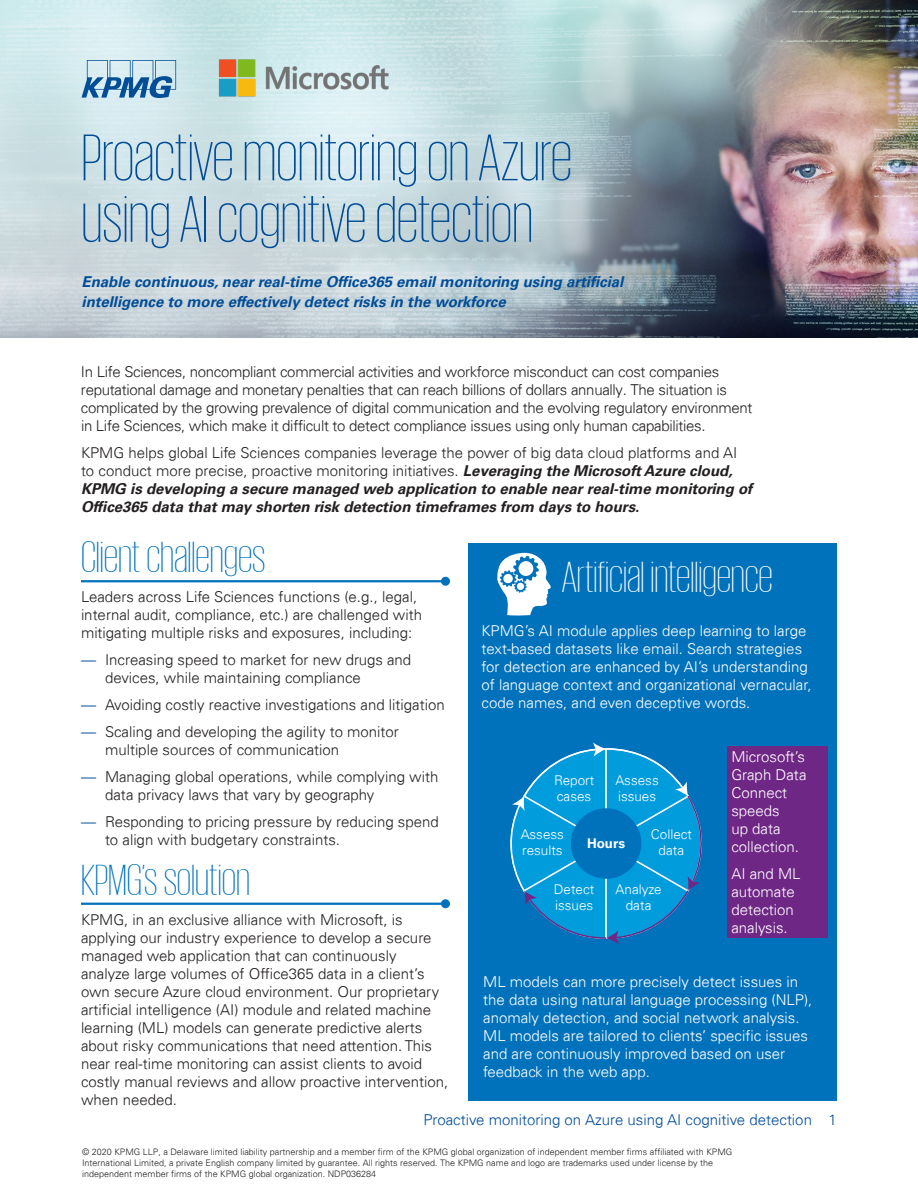
<style>
.page{position:relative;width:918px;height:1188px;background:#fff}
.page>*{position:absolute;margin:0;border:0;box-sizing:border-box;transform-origin:0 0}
.t1{font:200 67.5px/61.5px "KPMG";color:#014d97}
.t2{font:200 45px "KPMG";color:#0072bc}
.t3{font:200 45px "KPMG";color:#fff}
.t4{font:300 15px/18px "Univers 45";color:#231f20}
.t5{font:300 15px/18px "Univers 45";color:#fff}
.t6{font:300 15px/18px "Univers 45";letter-spacing:-.02em;color:#231f20}
.t7{font:italic 700 15px/18px "Univers 65";color:#231f20}
.t8{font:italic 700 15px/19.5px "Univers 65";color:#014d97}
.t9{font:300 15px "Univers 45";color:#014d97}
.t10{font:300 13.5px/16.2px "Univers 45";color:#fff}
.t11{font:700 13.5px "Univers 65";color:#fff}
.t12{font:300 9px/10.8px "Univers 45";color:#231f20}
.s1{font-family:"Univers 65";font-weight:700;font-style:italic}
.s2{color:#014d97}
.s3{font-style:inherit}
</style>
<div class="page">
<img style="left:0;top:0;width:918px;height:338px">
<svg style="left:82px;top:60px;width:94px;height:38px;background:#8cb4d1"></svg>
<div style="left:469px;top:543px;width:368px;height:558px;background:#0072bc"></div>
<div style="left:727px;top:747px;width:101px;height:191px;background:#6f2786"></div>
<svg style="left:497px;top:552px;width:54px;height:64px"></svg>
<svg style="left:510px;top:742px;width:192px;height:203px"></svg>
<div style="left:571px;top:808px;width:70px;height:71px;background:#0072bc;border-radius:50%"></div>
<hr style="left:81px;top:580px;width:365px;height:2px;background:#0072bc">
<div style="left:441px;top:577px;width:9px;height:9px;background:#0072bc;border-radius:50%"></div>
<hr style="left:81px;top:903px;width:365px;height:2px;background:#0072bc">
<div style="left:441px;top:899px;width:9px;height:9px;background:#0072bc;border-radius:50%"></div>
<img style="left:218px;top:59px;width:174px;height:40px">
<h1 class="t1" style="left:82px;top:125px;width:492px">Proactive monitoring on Azure using AI cognitive detection</h1>
<p class="t8" style="left:82px;top:272px;width:543px">Enable continuous, near real-time Office365 email monitoring using artificial intelligence to more effectively detect risks in the workforce</p>
<p class="t6" style="left:81px;top:362px;width:673px">In Life Sciences, noncompliant commercial activities and workforce misconduct can cost companies reputational damage and monetary penalties that can reach billions of dollars annually. The situation is complicated by the growing prevalence of digital communication and the evolving regulatory environment in Life Sciences, which make it difficult to detect compliance issues using only human capabilities.</p>
<p class="t4" style="left:81px;top:443px;width:658px">KPMG helps global Life Sciences companies leverage the power of big data cloud platforms and AI to conduct more precise, proactive monitoring initiatives. <span class="s1">Leveraging the Microsoft Azure cloud,</span></p>
<p class="t7" style="left:81px;top:479px;width:673px">KPMG is developing a secure managed web application to enable near real-time monitoring of<br>Office365 data that may shorten risk detection timeframes from days to hours.</p>
<h2 class="t2" style="left:81px;top:536px;width:186px">Client challenges</h2>
<p class="t4" style="left:81px;top:588px;width:343px">Leaders across Life Sciences functions (e.g., legal, internal audit, compliance, etc.) are challenged with mitigating multiple risks and exposures, including:</p>
<p class="t4" style="left:105px;top:651px;width:308px;text-indent:-24px"><span class="s2">—</span> Increasing speed to market for new drugs and devices, while maintaining compliance</p>
<p class="t4" style="left:81px;top:696px;width:365px"><span class="s2">—</span> Avoiding costly reactive investigations and litigation</p>
<p class="t4" style="left:105px;top:723px;width:295px;text-indent:-24px"><span class="s2">—</span> Scaling and developing the agility to monitor multiple sources of communication</p>
<p class="t4" style="left:105px;top:768px;width:335px;text-indent:-24px"><span class="s2">—</span> Managing global operations, while complying with data privacy laws that vary by geography</p>
<p class="t4" style="left:105px;top:813px;width:335px;text-indent:-24px"><span class="s2">—</span> Responding to pricing pressure by reducing spend to align with budgetary constraints.</p>
<h2 class="t2" style="left:81px;top:858px;width:171px">KPMG’s solution</h2>
<p class="t4" style="left:81px;top:910px;width:369px">KPMG, in an exclusive alliance with Microsoft, is applying our industry experience to develop a secure managed web application that can continuously analyze large volumes of Office365 dat<span class="s3">a in a client’</span>s own secure Azure cloud environment. Our proprietary artificial intelligence (AI) module and related machine learning (ML) models can generate predictive alerts about risky communications that need attention. This near real-time monitoring can assist clients to avoid costly manual reviews and allow proactive intervention, when needed.</p>
<h2 class="t3" style="left:562px;top:556px;width:213px">Artificial intelligence</h2>
<p class="t5" style="left:482px;top:622px;width:332px"><span class="s3">KPMG’</span>s AI module applies deep learning to large text-based datasets like email. Search strategies for detection are enhanced by <span class="s3">AI’</span>s understanding of language context and organizational vernacular, code names, and even deceptive words.</p>
<p class="t10" style="left:554px;top:772px;width:42px">Report cases</p>
<p class="t10" style="left:521px;top:826px;width:45px">Assess results</p>
<p class="t10" style="left:554px;top:881px;width:42px">Detect issues</p>
<p class="t10" style="left:616px;top:881px;width:48px;text-align:center">Analyze data</p>
<p class="t10" style="left:616px;top:772px;width:45px">Assess issues</p>
<p class="t10" style="left:651px;top:826px;width:43px;text-align:center">Collect data</p>
<p class="t11" style="left:587px;top:835px;width:40px">Hours</p>
<p class="t5" style="left:731px;top:748px;width:77px">Microsof<span class="s3">t’</span>s<br>Graph Data<br>Connect speeds<br>up data collection.</p>
<p class="t5" style="left:731px;top:865px;width:71px">AI and ML automate detection analysis.</p>
<p class="t5" style="left:483px;top:973px;width:331px">ML models can more precisely detect issues in the data using natural language processing (NLP), anomaly detection, and social network analysis.<br>ML models are tailored to clients<span class="s3">’ specific issues </span>and are continuously improved based on user feedback in the web app.</p>
<p class="t9" style="left:424px;top:1111px;width:415px">Proactive monitoring on Azure using AI cognitive detection 1</p>
<p class="t12" style="left:82px;top:1147px;width:652px">© 2020 KPMG LLP, a Delaware limited liability partnership and a member firm of the KPMG global organization of independent member firms affiliated with KPMG<br>International Limited, a private English company limited by guarantee. All rights reserved. The KPMG name and logo are trademarks used under license by the independent member firms of the KPMG global organization. NDP036284</p>
</div>
